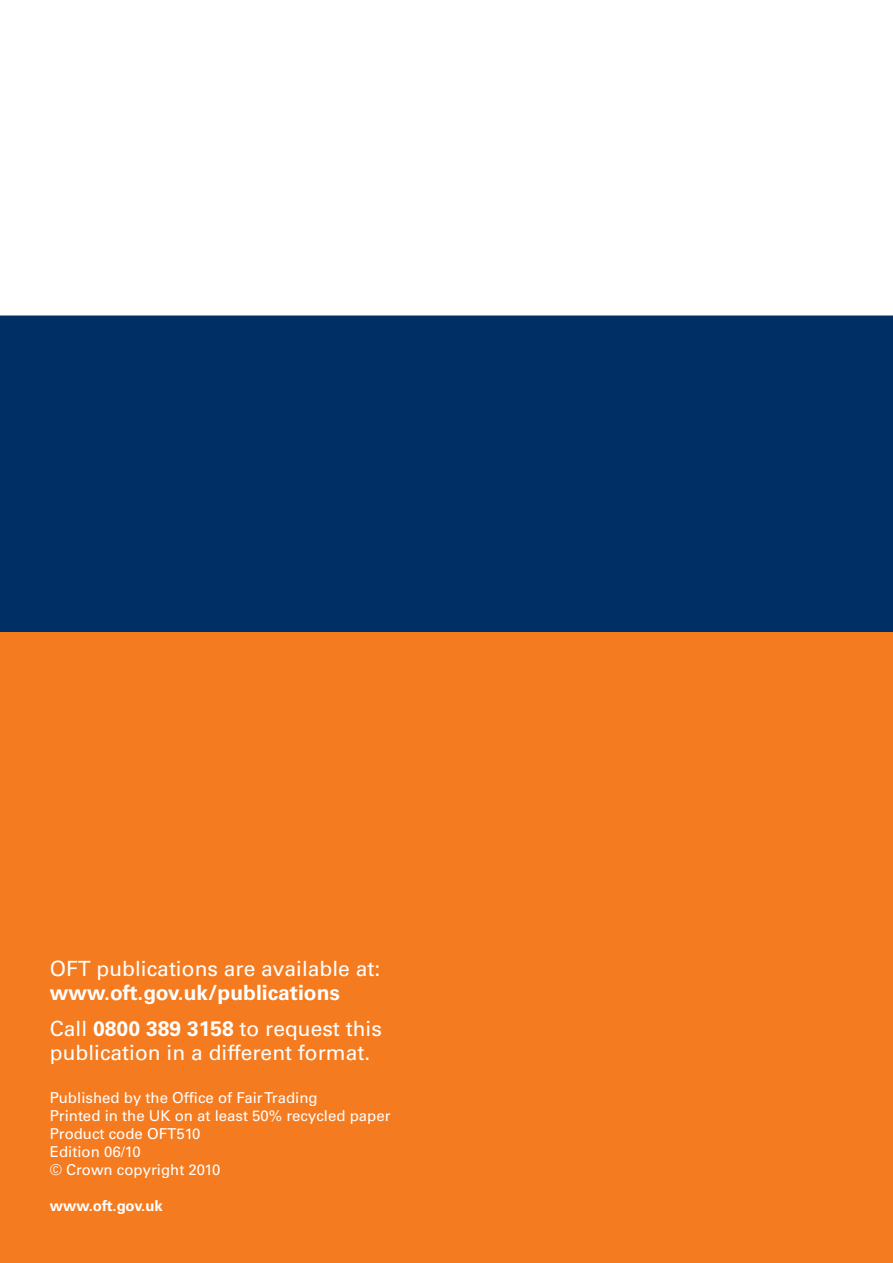
<style>
.page{position:relative;width:893px;height:1263px;background:#fff}
.page>*{position:absolute;margin:0;border:0;box-sizing:border-box;transform-origin:0 0}
.t1{font:21px/24px "Univers";color:#fff}
.t2{font:700 21px "Univers CE";color:#fff}
.t3{font:15px/18px "Univers";color:#fff}
.t4{font:700 15px "Univers CE";color:#fff}
.s1{font-family:"Univers CE";font-weight:700}
</style>
<div class="page">
<div style="left:0;top:316px;width:893px;height:947px;background:#f47b20"></div>
<div style="left:0;top:316px;width:893px;height:315px;background:#002f65"></div>
<h1 class="t1" style="left:50px;top:957px;width:332px">OFT publications are available at:</h1>
<h1 class="t2" style="left:50px;top:980px;width:292px">www.oft.gov.uk/publications</h1>
<h1 class="t1" style="left:50px;top:1017px;width:333px">Call <span class="s1">0800 389 3158</span> to request this publication in a different format.</h1>
<p class="t3" style="left:50px;top:1089px;width:342px">Published by the Office of Fair Trading<br>Printed in the UK on at least 50% recycled paper<br>Product code OFT510<br>Edition 06/10<br>© Crown copyright 2010</p>
<p class="t4" style="left:50px;top:1197px;width:115px">www.oft.gov.uk</p>
</div>
